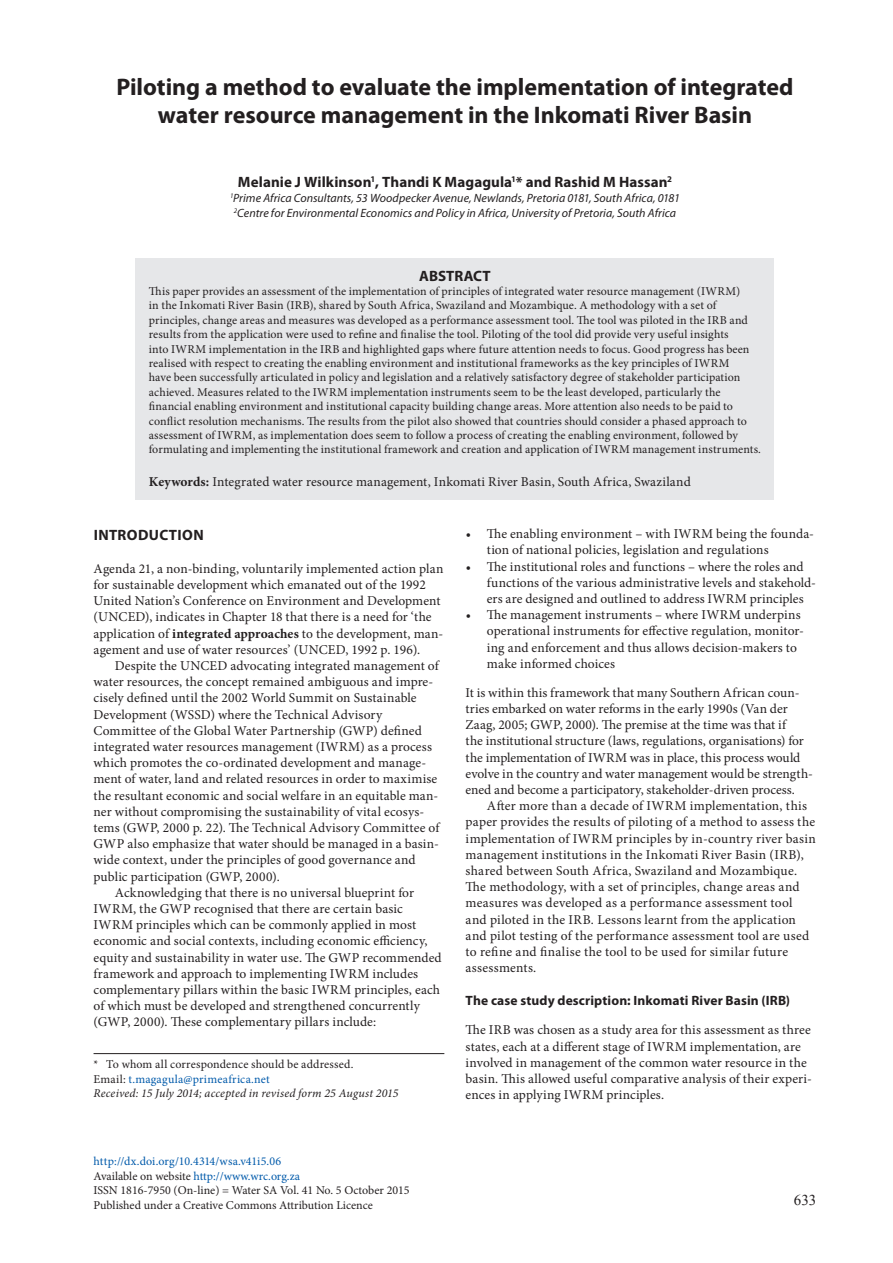
<style>
.page{position:relative;width:893px;height:1263px;background:#fff}
.page>*{position:absolute;margin:0;border:0;box-sizing:border-box;transform-origin:0 0}
.t1{font:700 24px/28.8px "Myriad Pro";letter-spacing:-.005em;color:#231f20;text-align:center}
.t2{font:700 15px "Myriad Pro";letter-spacing:.005em;color:#231f20}
.t3{font:700 15px "Myriad Pro";letter-spacing:.025em;color:#231f20}
.t4{font:15px "Times New Roman";color:#231f20}
.t5{font:13.5px/16.2px "Minion Pro";letter-spacing:.01em;color:#231f20}
.t6{font:700 13.5px "Myriad Pro";letter-spacing:.01em;color:#231f20}
.t7{font:12px/14.4px "Minion Pro";letter-spacing:.005em;color:#231f20}
.t8{font:italic 12px/15px "Myriad Pro";letter-spacing:.005em;color:#231f20;text-align:center}
.t9{font:italic 12px/14.4px "Minion Pro";letter-spacing:.015em;color:#231f20}
.s1{font-weight:700}
.s2{font-style:normal}
.s3{font-style:normal;color:#015aaa}
.s4{color:#015aaa}
</style>
<div class="page">
<div style="left:135px;top:258px;width:638px;height:242px;background:#e6e7e9"></div>
<hr style="left:94px;top:1053px;width:350px;height:1px;background:#231f20">
<h1 class="t1" style="left:116px;top:71px;width:679px">Piloting a method to evaluate the implementation of integrated water resource management in the Inkomati River Basin</h1>
<p class="t2" style="left:238px;top:172px;width:436px">Melanie J Wilkinson<sup>1</sup>, Thandi K Magagula<sup>1</sup>* and Rashid M Hassan<sup>2</sup></p>
<p class="t8" style="left:230px;top:191px;width:451px"><sup>1</sup>Prime Africa Consultants, 53 Woodpecker Avenue, Newlands, Pretoria 0181, South Africa, 0181<br><sup>2</sup>Centre for Environmental Economics and Policy in Africa, University of Pretoria, South Africa</p>
<p class="t2" style="left:419px;top:266px;width:73px">ABSTRACT</p>
<p class="t7" style="left:149px;top:284px;width:614px">This paper provides an assessment of the implementation of principles of integrated water resource management (IWRM)<br>in the Inkomati River Basin (IRB), shared by South Africa, Swaziland and Mozambique. A methodology with a set of principles, change areas and measures was developed as a performance assessment tool. The tool was piloted in the IRB and results from the application were used to refine and finalise the tool. Piloting of the tool did provide very useful insights<br>into IWRM implementation in the IRB and highlighted gaps where future attention needs to focus. Good progress has been realised with respect to creating the enabling environment and institutional frameworks as the key principles of IWRM<br>have been successfully articulated in policy and legislation and a relatively satisfactory degree of stakeholder participation achieved. Measures related to the IWRM implementation instruments seem to be the least developed, particularly the financial enabling environment and institutional capacity building change areas. More attention also needs to be paid to conflict resolution mechanisms. The results from the pilot also showed that countries should consider a phased approach to assessment of IWRM, as implementation does seem to follow a process of creating the enabling environment, followed by formulating and implementing the institutional framework and creation and application of IWRM management instruments.</p>
<p class="t5" style="left:149px;top:473px;width:543px"><span class="s1">Keywords:</span> Integrated water resource management, Inkomati River Basin, South Africa, Swaziland</p>
<p class="t3" style="left:94px;top:525px;width:112px">INTRODUCTION</p>
<p class="t5" style="left:94px;top:560px;width:351px">Agenda 21, a non-binding, voluntarily implemented action plan for sustainable development which emanated out of the 1992<br>United Nation’s Conference on Environment and Development (UNCED), indicates in Chapter 18 that there is a need for ‘the application of <span class="s1">integrated approaches</span> to the development, man&shy;agement and use of water resources’ (UNCED, 1992 p. 196).</p>
<p class="t5" style="left:115px;top:658px;width:325px">Despite the UNCED advocating integrated management of</p>
<p class="t5" style="left:94px;top:674px;width:341px">water resources, the concept remained ambiguous and impre-</p>
<p class="t5" style="left:94px;top:690px;width:325px">cisely defined until the 2002 World Summit on Sustainable</p>
<p class="t5" style="left:94px;top:706px;width:290px">Development (WSSD) where the Technical Advisory</p>
<p class="t5" style="left:94px;top:722px;width:330px">Committee of the Global Water Partnership (GWP) defined</p>
<p class="t5" style="left:94px;top:739px;width:340px">integrated water resources management (IWRM) as a process</p>
<p class="t5" style="left:94px;top:755px;width:334px">which promotes the co-ordinated development and manage-</p>
<p class="t5" style="left:94px;top:771px;width:345px">ment of water, land and related resources in order to maximise</p>
<p class="t5" style="left:94px;top:787px;width:346px">the resultant economic and social welfare in an equitable man-</p>
<p class="t5" style="left:94px;top:803px;width:332px">ner without compromising the sustainability of vital ecosys-</p>
<p class="t5" style="left:94px;top:820px;width:347px">tems (GWP, 2000 p. 22). The Technical Advisory Committee of</p>
<p class="t5" style="left:94px;top:836px;width:347px">GWP also emphasize that water should be managed in a basin-</p>
<p class="t5" style="left:94px;top:852px;width:324px">wide context, under the principles of good governance and</p>
<p class="t5" style="left:94px;top:868px;width:188px">public participation (GWP, 2000).</p>
<p class="t5" style="left:115px;top:884px;width:301px">Acknowledging that there is no universal blueprint for</p>
<p class="t5" style="left:94px;top:901px;width:311px">IWRM, the GWP recognised that there are certain basic</p>
<p class="t5" style="left:94px;top:917px;width:324px">IWRM principles which can be commonly applied in most</p>
<p class="t5" style="left:94px;top:933px;width:336px">economic and social contexts, including economic efficiency,</p>
<p class="t5" style="left:94px;top:949px;width:350px">equity and sustainability in water use. The GWP recommended</p>
<p class="t5" style="left:94px;top:965px;width:326px">framework and approach to implementing IWRM includes</p>
<p class="t5" style="left:94px;top:982px;width:348px">complementary pillars within the basic IWRM principles, each</p>
<p class="t5" style="left:94px;top:998px;width:328px">of which must be developed and strengthened concurrently</p>
<p class="t5" style="left:94px;top:1014px;width:284px">(GWP, 2000). These complementary pillars include:</p>
<p class="t9" style="left:94px;top:1057px;width:306px"><span class="s2">* To whom all correspondence should be addressed.<br>Email:</span> <span class="s3">t.magagula@primeafrica.net<br></span>Received: 15 July 2014; accepted in revised form 25 August 2015</p>
<p class="t7" style="left:94px;top:1154px;width:318px"><span class="s4">http://dx.doi.org/10.4314/wsa.v41i5.06<br></span>Available on website <span class="s4">http://www.wrc.org.za<br></span>ISSN 1816-7950 (On-line) = Water SA Vol. 41 No. 5 October 2015<br>Published under a Creative Commons Attribution Licence</p>
<p class="t5" style="left:487px;top:526px;width:329px;text-indent:-21px">• The enabling environment – with IWRM being the founda&shy;tion of national policies, legislation and regulations</p>
<p class="t5" style="left:487px;top:558px;width:331px;text-indent:-21px">• The institutional roles and functions – where the roles and functions of the various administrative levels and stakehold&shy;ers are designed and outlined to address IWRM principles</p>
<p class="t5" style="left:487px;top:607px;width:319px;text-indent:-21px">• The management instruments – where IWRM underpins operational instruments for effective regulation, monitor&shy;ing and enforcement and thus allows decision-makers to make informed choices</p>
<p class="t5" style="left:466px;top:684px;width:349px">It is within this framework that many Southern African coun&shy;tries embarked on water reforms in the early 1990s (Van der Zaag, 2005; GWP, 2000). The premise at the time was that if<br>the institutional structure (laws, regulations, organisations) for the implementation of IWRM was in place, this process would evolve in the country and water management would be strength&shy;ened and become a participatory, stakeholder-driven process.</p>
<p class="t5" style="left:466px;top:798px;width:352px;text-indent:21px">After more than a decade of IWRM implementation, this paper provides the results of piloting of a method to assess the implementation of IWRM principles by in-country river basin management institutions in the Inkomati River Basin (IRB), shared between South Africa, Swaziland and Mozambique.<br>The methodology, with a set of principles, change areas and measures was developed as a performance assessment tool and piloted in the IRB. Lessons learnt from the application and pilot testing of the performance assessment tool are used to refine and finalise the tool to be used for similar future assessments.</p>
<p class="t6" style="left:466px;top:992px;width:326px">The case study description: Inkomati River Basin (IRB)</p>
<p class="t5" style="left:466px;top:1022px;width:348px">The IRB was chosen as a study area for this assessment as three states, each at a different stage of IWRM implementation, are involved in management of the common water resource in the basin. This allowed useful comparative analysis of their experi&shy;ences in applying IWRM principles.</p>
<p class="t4" style="left:794px;top:1190px;width:24px">633</p>
</div>
